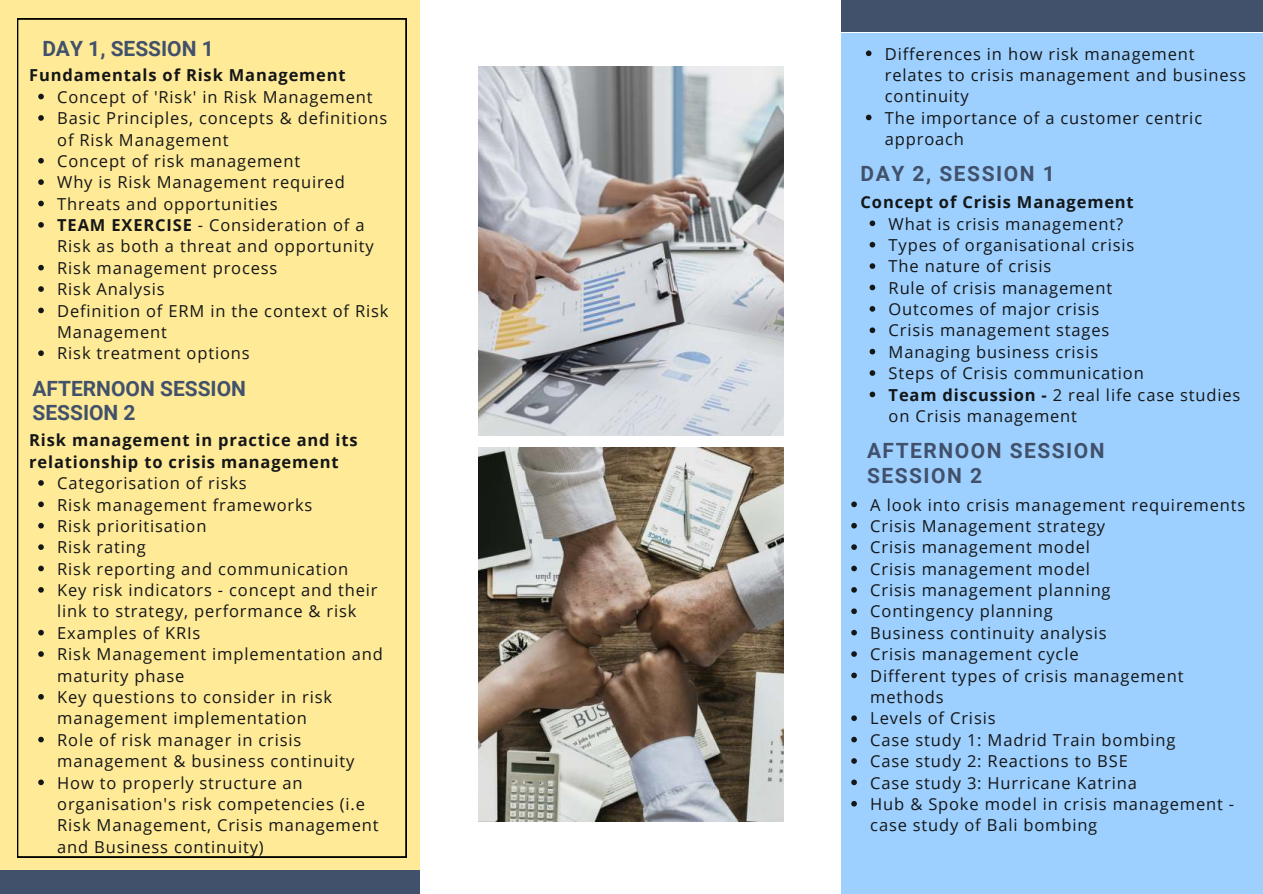
<style>
.page{position:relative;width:1263px;height:894px;background:#fff}
.page>*{position:absolute;margin:0;border:0;box-sizing:border-box;transform-origin:0 0}
.t1{font:700 21px/24.8px "Roboto";letter-spacing:.07em;color:#42516b}
.t2{font:700 21px/24.8px "Roboto";color:#42516b}
.t3{font:16.5px/21.3px "Open Sans";letter-spacing:.05em;color:#141617}
.t4{font:700 16.5px/21.3px "Open Sans";letter-spacing:.05em;color:#141617}
.s1{font-weight:700}
</style>
<div class="page">
<div style="left:841px;top:0;width:422px;height:32px;background:#42516b"></div>
<div style="left:0;top:870px;width:420px;height:23px;background:#42516b"></div>
<div style="left:0;top:0;width:420px;height:869px;background:#ffea97"></div>
<div style="left:841px;top:33px;width:422px;height:860px;background:#9ed0ff"></div>
<svg style="left:17px;top:19px;width:389px;height:838px"></svg>
<img style="left:479px;top:67px;width:305px;height:368px">
<img style="left:479px;top:448px;width:305px;height:373px">
<svg style="left:866px;top:50px;width:5px;height:6px"></svg>
<svg style="left:866px;top:115px;width:5px;height:5px"></svg>
<svg style="left:38px;top:94px;width:6px;height:5px"></svg>
<svg style="left:38px;top:115px;width:6px;height:6px"></svg>
<svg style="left:38px;top:158px;width:6px;height:5px"></svg>
<svg style="left:38px;top:179px;width:6px;height:6px"></svg>
<svg style="left:38px;top:201px;width:6px;height:5px"></svg>
<svg style="left:38px;top:222px;width:6px;height:6px"></svg>
<svg style="left:38px;top:265px;width:6px;height:5px"></svg>
<svg style="left:38px;top:286px;width:6px;height:6px"></svg>
<svg style="left:38px;top:307px;width:6px;height:6px"></svg>
<svg style="left:38px;top:350px;width:6px;height:6px"></svg>
<svg style="left:38px;top:480px;width:6px;height:5px"></svg>
<svg style="left:38px;top:501px;width:6px;height:6px"></svg>
<svg style="left:38px;top:522px;width:6px;height:6px"></svg>
<svg style="left:38px;top:544px;width:6px;height:5px"></svg>
<svg style="left:38px;top:565px;width:6px;height:6px"></svg>
<svg style="left:38px;top:587px;width:6px;height:5px"></svg>
<svg style="left:38px;top:629px;width:6px;height:6px"></svg>
<svg style="left:38px;top:651px;width:6px;height:5px"></svg>
<svg style="left:38px;top:693px;width:6px;height:6px"></svg>
<svg style="left:38px;top:736px;width:6px;height:6px"></svg>
<svg style="left:38px;top:779px;width:6px;height:6px"></svg>
<svg style="left:870px;top:220px;width:5px;height:6px"></svg>
<svg style="left:870px;top:242px;width:5px;height:5px"></svg>
<svg style="left:870px;top:263px;width:5px;height:6px"></svg>
<svg style="left:870px;top:284px;width:5px;height:6px"></svg>
<svg style="left:870px;top:306px;width:5px;height:5px"></svg>
<svg style="left:870px;top:327px;width:5px;height:6px"></svg>
<svg style="left:870px;top:349px;width:5px;height:5px"></svg>
<svg style="left:870px;top:370px;width:5px;height:6px"></svg>
<svg style="left:870px;top:391px;width:5px;height:6px"></svg>
<svg style="left:851px;top:501px;width:6px;height:6px"></svg>
<svg style="left:851px;top:522px;width:6px;height:6px"></svg>
<svg style="left:851px;top:544px;width:6px;height:5px"></svg>
<svg style="left:851px;top:565px;width:6px;height:6px"></svg>
<svg style="left:851px;top:587px;width:6px;height:5px"></svg>
<svg style="left:851px;top:608px;width:6px;height:6px"></svg>
<svg style="left:851px;top:629px;width:6px;height:6px"></svg>
<svg style="left:851px;top:651px;width:6px;height:5px"></svg>
<svg style="left:851px;top:672px;width:6px;height:6px"></svg>
<svg style="left:851px;top:715px;width:6px;height:5px"></svg>
<svg style="left:851px;top:736px;width:6px;height:6px"></svg>
<svg style="left:851px;top:758px;width:6px;height:5px"></svg>
<svg style="left:851px;top:779px;width:6px;height:6px"></svg>
<svg style="left:851px;top:801px;width:6px;height:5px"></svg>
<p class="t2" style="left:42px;top:35px;width:173px">DAY 1, SESSION 1</p>
<p class="t4" style="left:29px;top:64px;width:318px">Fundamentals of Risk Management</p>
<p class="t3" style="left:57px;top:86px;width:333px">Concept of 'Risk' in Risk Management<br>Basic Principles, concepts &amp; definitions of Risk Management<br>Concept of risk management<br>Why is Risk Management required<br>Threats and opportunities<br><span class="s1">TEAM EXERCISE</span> - Consideration of a<br>Risk as both a threat and opportunity<br>Risk management process<br>Risk Analysis<br>Definition of ERM in the context of Risk<br>Management<br>Risk treatment options</p>
<p class="t2" style="left:33px;top:375px;width:215px">AFTERNOON SESSION<br>SESSION 2</p>
<p class="t4" style="left:29px;top:429px;width:330px">Risk management in practice and its relationship to crisis management</p>
<p class="t3" style="left:57px;top:472px;width:327px">Categorisation of risks<br>Risk management frameworks<br>Risk prioritisation<br>Risk rating<br>Risk reporting and communication<br>Key risk indicators - concept and their link to strategy, performance &amp; risk<br>Examples of KRIs<br>Risk Management implementation and maturity phase<br>Key questions to consider in risk management implementation<br>Role of risk manager in crisis management &amp; business continuity<br>How to properly structure an organisation's risk competencies (i.e<br>Risk Management, Crisis management and Business continuity)</p>
<p class="t3" style="left:885px;top:42px;width:363px">Differences in how risk management relates to crisis management and business continuity<br>The importance of a customer centric approach</p>
<p class="t1" style="left:861px;top:160px;width:196px">DAY 2, SESSION 1</p>
<p class="t4" style="left:861px;top:191px;width:275px">Concept of Crisis Management</p>
<p class="t3" style="left:889px;top:212px;width:353px">What is crisis management?<br>Types of organisational crisis<br>The nature of crisis<br>Rule of crisis management<br>Outcomes of major crisis<br>Crisis management stages<br>Managing business crisis<br>Steps of Crisis communication<br><span class="s1">Team discussion -</span> 2 real life case studies on Crisis management</p>
<p class="t1" style="left:867px;top:437px;width:239px">AFTERNOON SESSION<br>SESSION 2</p>
<p class="t3" style="left:870px;top:493px;width:377px">A look into crisis management requirements<br>Crisis Management strategy<br>Crisis management model<br>Crisis management model<br>Crisis management planning<br>Contingency planning<br>Business continuity analysis<br>Crisis management cycle<br>Different types of crisis management methods<br>Levels of Crisis<br>Case study 1: Madrid Train bombing<br>Case study 2: Reactions to BSE<br>Case study 3: Hurricane Katrina<br>Hub &amp; Spoke model in crisis management - case study of Bali bombing</p>
</div>
